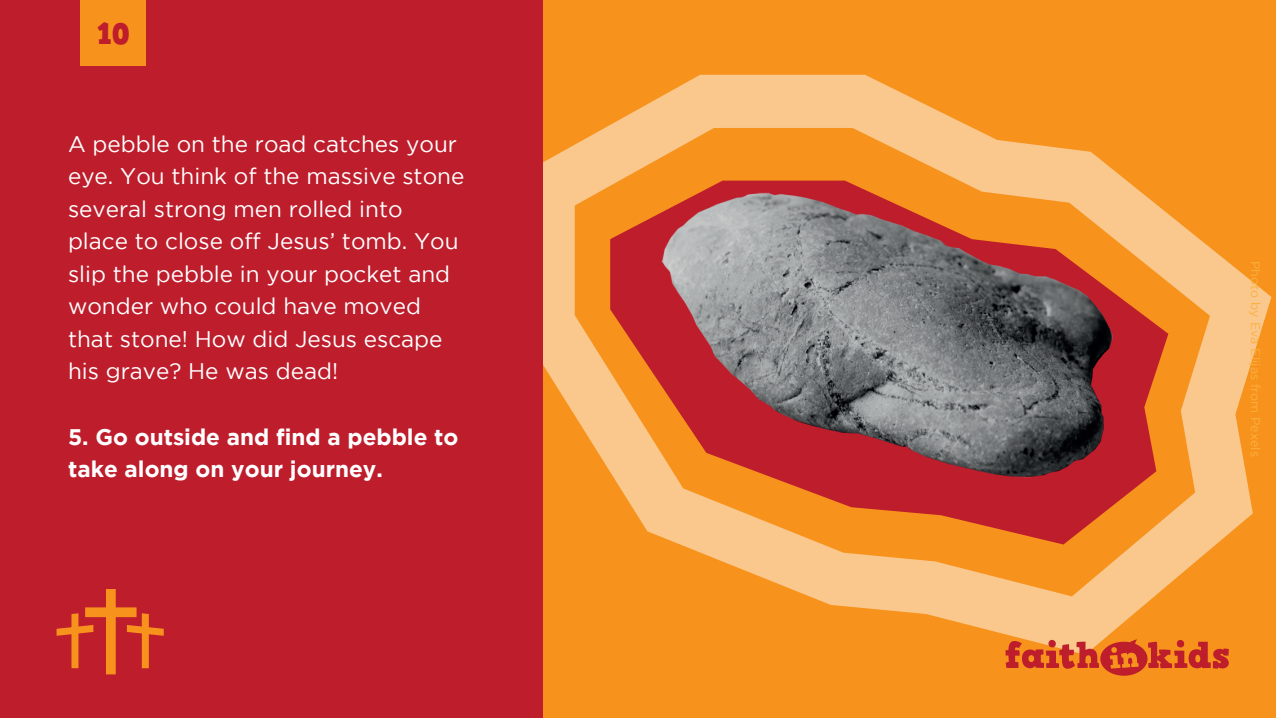
<style>
.page{position:relative;width:1276px;height:718px;background:#fff}
.page>*{position:absolute;margin:0;border:0;box-sizing:border-box;transform-origin:0 0}
.t1{font:30px "HVD Comic Serif Pro";color:#be1d2c}
.t2{font:22.5px/32.5px "Gotham";color:#fff}
.t3{font:700 22.5px/32.5px "Gotham";color:#fff}
.t4{font:12.5px "Gotham";color:#fbb03f}
</style>
<div class="page">
<div style="left:0;top:0;width:1275px;height:718px;background:#f7931d"></div>
<svg style="left:543px;top:75px;width:728px;height:564px"></svg>
<svg style="left:575px;top:128px;width:635px;height:468px"></svg>
<svg style="left:610px;top:180px;width:558px;height:364px"></svg>
<img style="left:652px;top:181px;width:477px;height:311px">
<div style="left:0;top:0;width:543px;height:718px;background:#be1d2c"></div>
<div style="left:80px;top:0;width:66px;height:66px;background:#f7931d"></div>
<svg style="left:57px;top:589px;width:107px;height:85px"></svg>
<svg style="left:1005px;top:639px;width:224px;height:36px"></svg>
<h1 class="t1" style="left:97px;top:14px;width:34px">10</h1>
<p class="t2" style="left:68px;top:127px;width:398px">A pebble on the road catches your eye. You think of the massive stone several strong men rolled into place to close off Jesus’ tomb. You slip the pebble in your pocket and wonder who could have moved that stone! How did Jesus escape his grave? He was dead!</p>
<p class="t3" style="left:68px;top:419px;width:392px">5. Go outside and find a pebble to take along on your journey.</p>
<p class="t4" style="left:1262px;top:261px;width:197px;rotate:90deg">Photo by Eva Elijas from Pexels</p>
</div>
